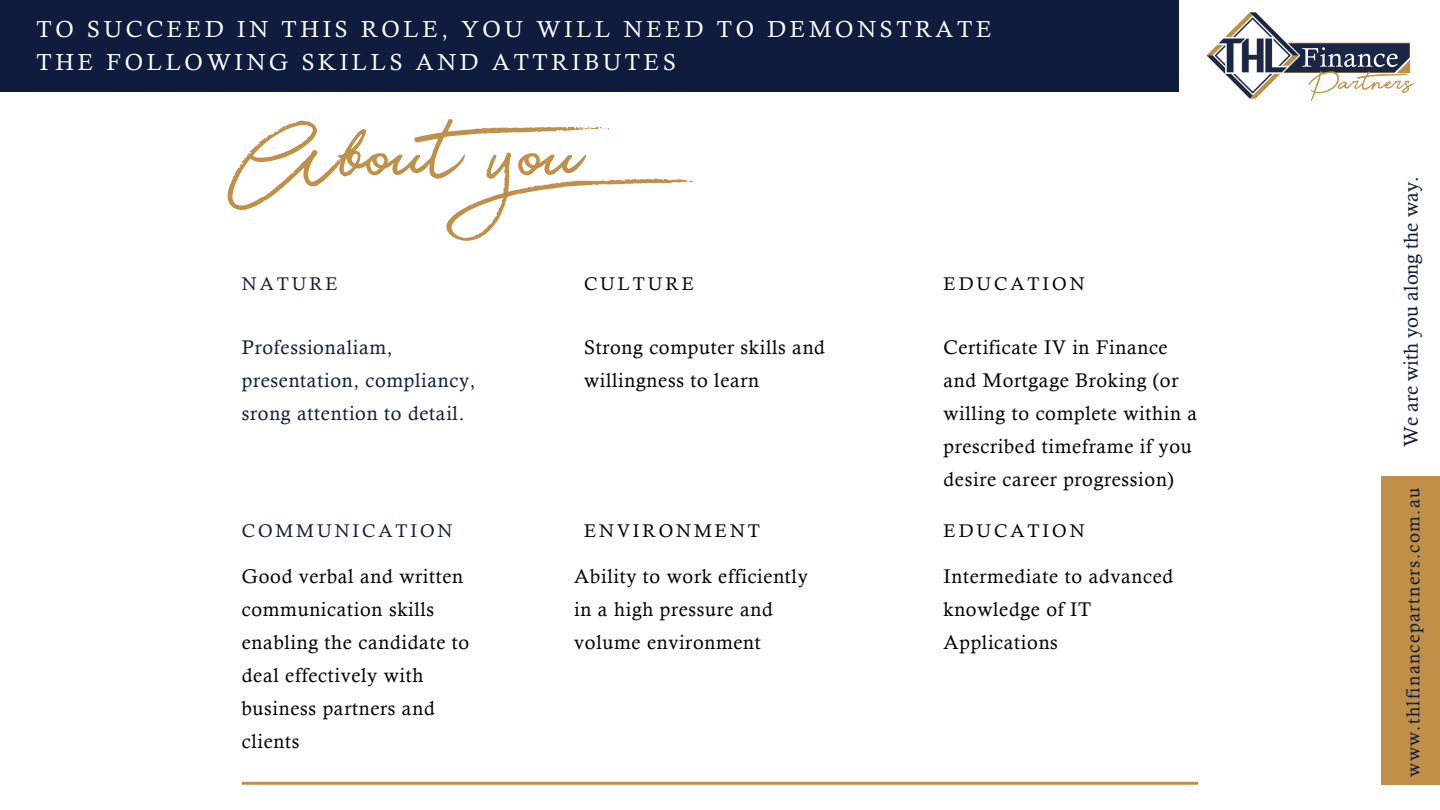
<style>
.page{position:relative;width:1440px;height:810px;background:#fff}
.page>*{position:absolute;margin:0;border:0;box-sizing:border-box;transform-origin:0 0}
.t1{font:120px "Beauty";color:#c08f48}
.t2{font:23.2px/32.2px "Calisto";letter-spacing:.16em;color:#fff}
.t3{font:20px "Calisto";color:#0f1c3d}
.t4{font:19.8px/33px "Calisto";letter-spacing:.035em;color:#000}
.t5{font:19.8px/33px "Calisto";letter-spacing:.035em;color:#0f1c3d}
.t6{font:18.5px "Calisto";letter-spacing:.07em;color:#0f1c3d}
.t7{font:18.4px "Calisto";letter-spacing:.16em;color:#000}
.t8{font:18.4px "Calisto";letter-spacing:.16em;color:#0f1c3d}
</style>
<div class="page">
<div style="left:0;top:0;width:1179px;height:91px;background:#0f1c3d"></div>
<hr style="left:242px;top:782px;width:956px;height:3px;background:#c08f48">
<div style="left:1381px;top:476px;width:59px;height:309px;background:#c08f48"></div>
<img style="left:1206px;top:12px;width:209px;height:90px">
<p class="t2" style="left:37px;top:13px;width:956px">TO SUCCEED IN THIS ROLE, YOU WILL NEED TO DEMONSTRATE<br>THE FOLLOWING SKILLS AND ATTRIBUTES</p>
<p class="t1" style="left:250px;top:109px;width:492px">Aboutyou</p>
<p class="t8" style="left:242px;top:273px;width:98px">NATURE</p>
<p class="t5" style="left:242px;top:331px;width:235px">Professionaliam, presentation, compliancy, srong attention to detail.</p>
<p class="t8" style="left:242px;top:520px;width:212px">COMMUNICATION</p>
<p class="t4" style="left:242px;top:560px;width:229px">Good verbal and written communication skills enabling the candidate to deal effectively with business partners and clients</p>
<p class="t7" style="left:584px;top:273px;width:111px">CULTURE</p>
<p class="t4" style="left:584px;top:331px;width:242px">Strong computer skills and willingness to learn</p>
<p class="t7" style="left:584px;top:520px;width:177px">ENVIRONMENT</p>
<p class="t4" style="left:574px;top:560px;width:235px">Ability to work efficiently in a high pressure and volume environment</p>
<p class="t7" style="left:944px;top:273px;width:143px">EDUCATION</p>
<p class="t4" style="left:944px;top:331px;width:255px">Certificate IV in Finance and Mortgage Broking (or willing to complete within a prescribed timeframe if you desire career progression)</p>
<p class="t7" style="left:944px;top:520px;width:143px">EDUCATION</p>
<p class="t4" style="left:944px;top:560px;width:231px">Intermediate to advanced knowledge of IT<br>Applications</p>
<p class="t3" style="left:1399px;top:447px;width:272px;rotate:-90deg">We are with you along the way.</p>
<p class="t6" style="left:1402px;top:777px;width:291px;rotate:-90deg">www.thlfinancepartners.com.au</p>
</div>
